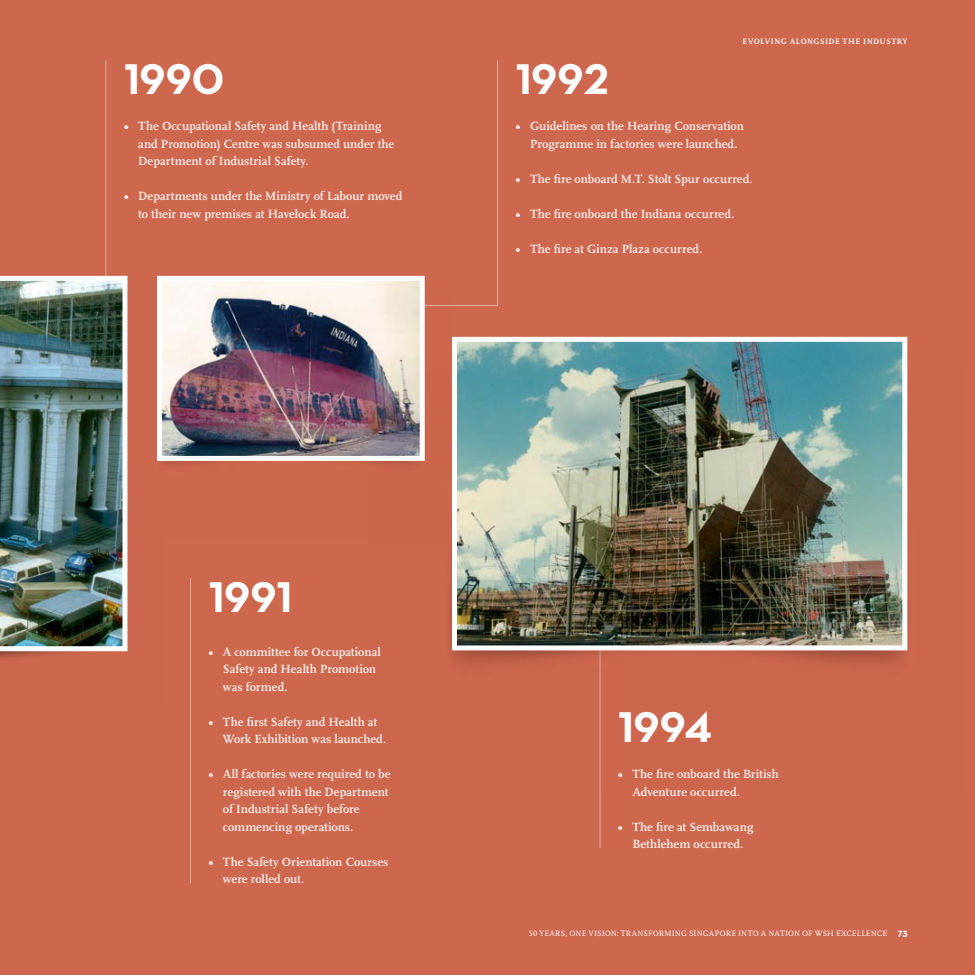
<style>
.page{position:relative;width:975px;height:975px;background:#fff}
.page>*{position:absolute;margin:0;border:0;box-sizing:border-box;transform-origin:0 0}
.Timeline_Year{font:700 43.75px "Neutraface Text";color:#fff}
.t1{font:700 12.5px/17.5px "Scala";color:#f8e9e4}
.t2{font:700 10px "Neutraface Text";color:#fff}
.t3{font:8.12px "Scala";letter-spacing:.015em;color:#fff}
.Page_Indicator{font:700 8.12px "Scala";letter-spacing:.055em;color:#fff}
.s1{font-family:"Scala Caps"}
</style>
<div class="page">
<div style="left:0;top:0;width:974px;height:974px;background:#cd674e"></div>
<hr style="left:190px;top:578px;width:1px;height:305px;background:#e4aa9f">
<hr style="left:599px;top:613px;width:1px;height:235px;background:#e4aa9f">
<svg style="left:453px;top:60px;width:45px;height:246px"></svg>
<hr style="left:105px;top:60px;width:1px;height:298px;background:#e4aa9f">
<img style="left:451px;top:653px;width:454px;height:138px">
<img style="left:449px;top:336px;width:459px;height:317px">
<img style="left:0;top:273px;width:128px;height:380px">
<img style="left:112px;top:296px;width:341px;height:241px">
<img style="left:154px;top:275px;width:273px;height:188px">
<p class="Timeline_Year" style="left:124px;top:51px;width:102px">1990</p>
<p class="t1" style="left:138px;top:118px;width:257px;text-indent:-14px">• The Occupational Safety and Health (Training and Promotion) Centre was subsumed under the<br>Department of Industrial Safety.</p>
<p class="t1" style="left:138px;top:188px;width:265px;text-indent:-14px">• Departments under the Ministry of Labour moved to their new premises at Havelock Road.</p>
<p class="Page_Indicator" style="left:742px;top:37px;width:166px">EVOLVING ALONGSIDE THE INDUSTRY</p>
<p class="Timeline_Year" style="left:516px;top:51px;width:94px">1992</p>
<p class="t1" style="left:530px;top:118px;width:215px;text-indent:-14px">• Guidelines on the Hearing Conservation<br>Programme in factories were launched.</p>
<p class="t1" style="left:516px;top:170px;width:238px">• The fire onboard M.T. Stolt Spur occurred.</p>
<p class="t1" style="left:516px;top:205px;width:220px">• The fire onboard the Indiana occurred.</p>
<p class="t1" style="left:516px;top:240px;width:188px">• The fire at Ginza Plaza occurred.</p>
<p class="Timeline_Year" style="left:209px;top:569px;width:85px">1991</p>
<p class="t1" style="left:223px;top:643px;width:159px;text-indent:-14px">• A committee for Occupational<br>Safety and Health Promotion was formed.</p>
<p class="t1" style="left:223px;top:713px;width:165px;text-indent:-14px">• The first Safety and Health at<br>Work Exhibition was launched.</p>
<p class="t1" style="left:223px;top:765px;width:169px;text-indent:-14px">• All factories were required to be registered with the Department of Industrial Safety before commencing operations.</p>
<p class="t1" style="left:223px;top:853px;width:167px;text-indent:-14px">• The Safety Orientation Courses were rolled out.</p>
<p class="Timeline_Year" style="left:618px;top:699px;width:96px">1994</p>
<p class="t1" style="left:632px;top:765px;width:148px;text-indent:-14px">• The fire onboard the British<br>Adventure occurred.</p>
<p class="t1" style="left:618px;top:818px;width:137px;text-align:center">• The fire at Sembawang<br>Bethlehem occurred.</p>
<p class="t3" style="left:529px;top:928px;width:360px"><span class="s1">50</span> YEARS, ONE VISION: TRANSFORMING SINGAPORE INTO A NATION OF WSH EXCELLENCE</p>
<p class="t2" style="left:897px;top:926px;width:11px">73</p>
</div>
